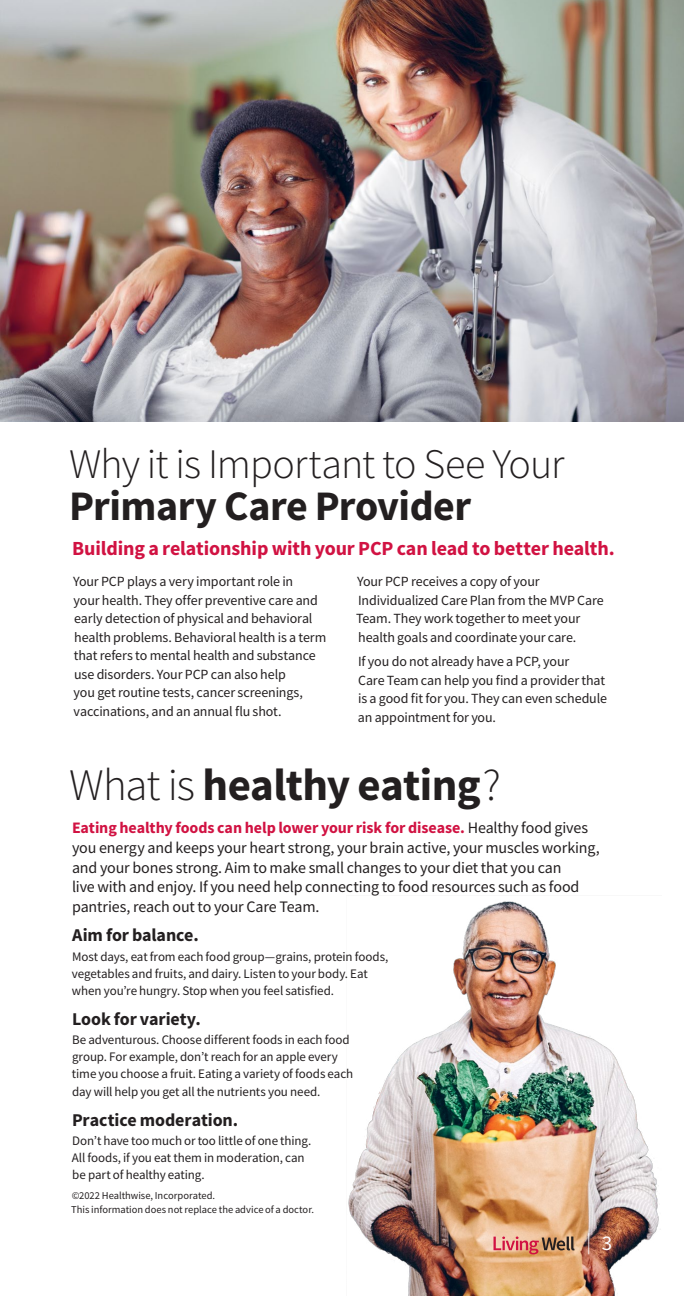
<style>
.page{position:relative;width:684px;height:1296px;background:#fff}
.page>*{position:absolute;margin:0;border:0;box-sizing:border-box;transform-origin:0 0}
.Article_Headline{font:700 45px "Source Sans Pro";letter-spacing:-.015em;color:#231f20}
.Article_Headline-2{font:300 42px "Source Sans Pro";letter-spacing:-.025em;color:#231f20}
.Article_Headline-3{font:700 42px "Source Sans Pro";letter-spacing:-.015em;color:#231f20}
.t1{font:300 21px "Source Sans Pro";color:#fff}
.Article_Subhead{font:700 20px "Source Sans Pro";letter-spacing:-.005em;color:#d11242}
.Article_Section{font:700 18px "Source Sans Pro";letter-spacing:-.005em;color:#231f20}
.Article_Subhead-2{font:16px/19.8px "Source Sans Pro";letter-spacing:-.01em;color:#231f20}
.Body{font:14px/18.5px "Source Sans Pro";letter-spacing:-.01em;color:#231f20}
.Body-2{font:13px/17.2px "Source Sans Pro";letter-spacing:-.01em;color:#231f20}
.Body-3{font:10.5px "Source Sans Pro";color:#231f20}
.s1{font-weight:300}
.s2{font-weight:700;color:#d11242}
.s3{font-weight:400}
</style>
<div class="page">
<img style="left:0;top:0;width:684px;height:422px">
<img style="left:348px;top:901px;width:311px;height:395px">
<svg style="left:494px;top:1237px;width:81px;height:17px"></svg>
<h1 class="Article_Headline-2" style="left:69px;top:438px;width:497px">Why it is Important to See Your</h1>
<h1 class="Article_Headline-3" style="left:69px;top:478px;width:404px">Primary Care Provider</h1>
<h2 class="Article_Subhead" style="left:72px;top:535px;width:544px">Building a relationship with your PCP can lead to better health.</h2>
<p class="Body" style="left:73px;top:572px;width:255px">Your PCP plays a very important role in<br>your health. They offer preventive care and early detection of physical and behavioral health problems. Behavioral health is a term that refers to mental health and substance use disorders. Your PCP can also help<br>you get routine tests, cancer screenings, vaccinations, and an annual flu shot.</p>
<p class="Body" style="left:356px;top:572px;width:249px">Your PCP receives a copy of your Individualized Care Plan from the MVP Care Team. They work together to meet your health goals and coordinate your care.</p>
<p class="Body" style="left:358px;top:652px;width:251px">If you do not already have a PCP, your<br>Care Team can help you find a provider that is a good fit for you. They can even schedule an appointment for you.</p>
<h1 class="Article_Headline" style="left:69px;top:755px;width:433px"><span class="s1">What is</span> healthy eating<span class="s1">?</span></h1>
<h2 class="Article_Subhead-2" style="left:72px;top:818px;width:529px"><span class="s2">Eating healthy foods can help lower your risk for disease.</span> Healthy food gives you energy and keeps your heart strong, your brain active, your muscles working, and your bones strong. Aim to make small changes to your diet that you can<br>live with and enjoy. If you need help connecting to food resources such as food pantries, reach out to your Care Team.</h2>
<h3 class="Article_Section" style="left:72px;top:923px;width:128px">Aim for balance.</h3>
<p class="Body-2" style="left:72px;top:948px;width:318px">Most days, eat from each food group—grains, protein foods, vegetables and fruits, and dairy. Listen to your body. Eat when you’re hungry. Stop when you feel satisfied.</p>
<h3 class="Article_Section" style="left:72px;top:1007px;width:130px">Look for variety.</h3>
<p class="Body-2" style="left:72px;top:1031px;width:283px">Be adventurous. Choose different foods in each food group. For example, don’t reach for an apple every time you choose a fruit. Eating a variety of foods each day will help you get all the nutrients you need.</p>
<h3 class="Article_Section" style="left:72px;top:1108px;width:168px">Practice moderation.</h3>
<p class="Body-2" style="left:72px;top:1132px;width:241px">Don’t have too much or too little of one thing.<br>All foods, if you eat them in moderation, can be part of healthy eating.</p>
<p class="Body-3" style="left:72px;top:1189px;width:145px">©2022 Healthwise, Incorporated.</p>
<p class="Body-3" style="left:71px;top:1203px;width:244px">This information does not replace the advice of a doctor.</p>
<h3 class="t1" style="left:587px;top:1229px;width:27px">| <span class="s3">3</span></h3>
</div>
